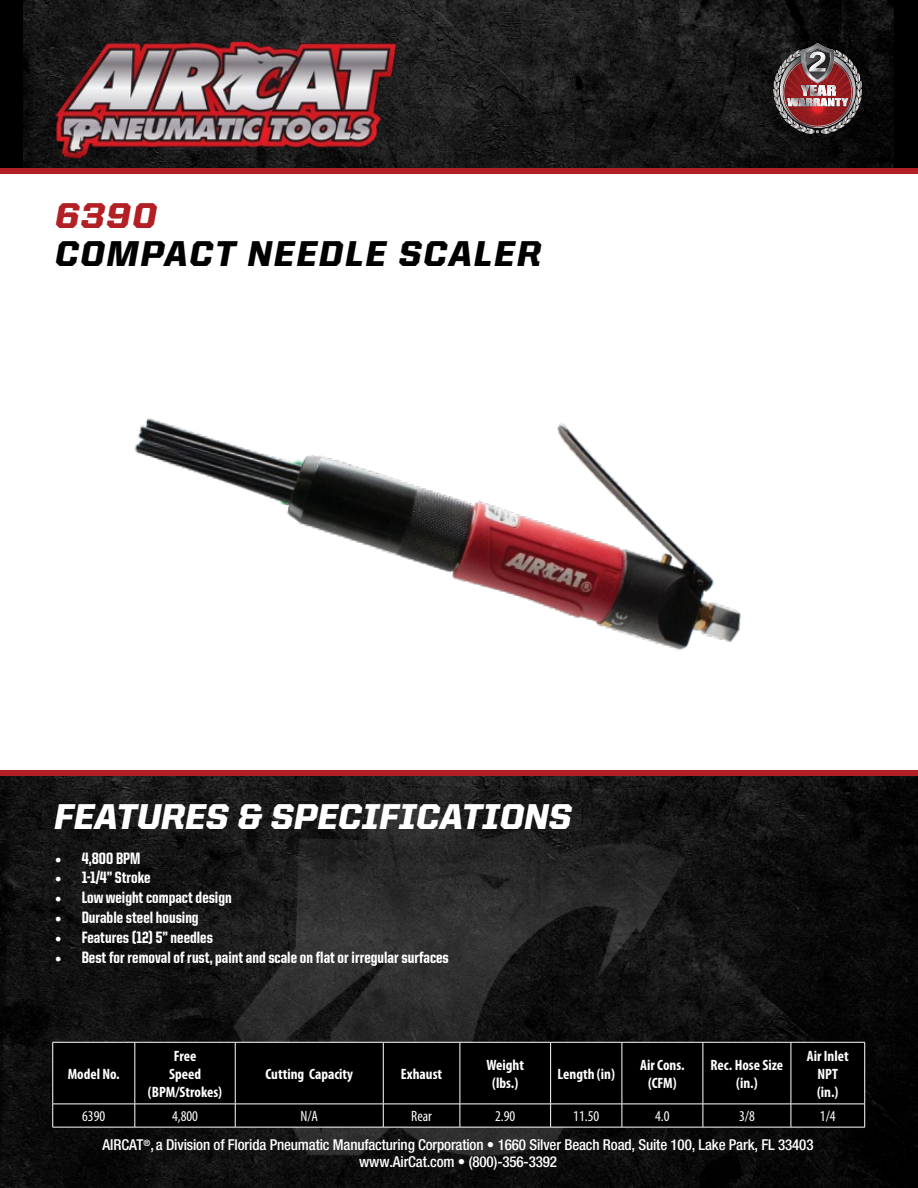
<style>
.page{position:relative;width:918px;height:1188px;background:#fff}
.page>*{position:absolute;margin:0;border:0;box-sizing:border-box;transform-origin:0 0}
.t1{font:900 36px "United Italic Reg";color:#fff}
.t2{font:900 36px "United Italic Reg";letter-spacing:.05em;color:#000}
.t3{font:900 36px "United Italic Reg";color:#b21f24}
.t4{font:800 16.5px "United Sans Cond";color:#fff}
.t5{font:15px/16.5px "Helvetica Neue LT 67 Md Cn";letter-spacing:-.01em;color:#fff;text-align:center}
.t6{font:700 condensed 15px/18px "Myriad Pro";color:#fff;text-align:center}
.t7{font:condensed 15px "Myriad Pro";color:#fff}
.s1{font-family:"Minion Pro";font-weight:400;font-size:18px}
</style>
<div class="page">
<img style="left:0;top:776px;width:918px;height:412px">
<div style="left:0;top:771px;width:918px;height:5px;background:#b21f24"></div>
<div style="left:0;top:0;width:918px;height:174px;background:#000"></div>
<img style="left:23px;top:0;width:870px;height:168px">
<img style="left:40px;top:0;width:373px;height:168px">
<div style="left:0;top:168px;width:918px;height:6px;background:#b21f24"></div>
<svg style="left:773px;top:43px;width:89px;height:92px"></svg>
<img style="left:809px;top:52px;width:16px;height:19px">
<div style="left:53px;top:1043px;width:811px;height:84px;background:#000"></div>
<hr style="left:235px;top:1042px;width:148px;height:1px;background:#fff">
<hr style="left:383px;top:1042px;width:77px;height:1px;background:#fff">
<hr style="left:383px;top:1042px;width:1px;height:62px;background:#fff">
<hr style="left:460px;top:1042px;width:91px;height:1px;background:#fff">
<hr style="left:460px;top:1042px;width:1px;height:62px;background:#fff">
<hr style="left:551px;top:1042px;width:71px;height:1px;background:#fff">
<hr style="left:550px;top:1042px;width:1px;height:62px;background:#fff">
<hr style="left:622px;top:1042px;width:81px;height:1px;background:#fff">
<hr style="left:622px;top:1042px;width:1px;height:62px;background:#fff">
<hr style="left:703px;top:1042px;width:88px;height:1px;background:#fff">
<hr style="left:703px;top:1042px;width:1px;height:62px;background:#fff">
<hr style="left:791px;top:1042px;width:74px;height:1px;background:#fff">
<hr style="left:791px;top:1042px;width:1px;height:62px;background:#fff">
<hr style="left:864px;top:1042px;width:1px;height:62px;background:#fff">
<hr style="left:235px;top:1104px;width:148px;height:1px;background:#fff">
<hr style="left:383px;top:1104px;width:77px;height:1px;background:#fff">
<svg style="left:383px;top:1104px;width:1px;height:23px"></svg>
<hr style="left:460px;top:1104px;width:91px;height:1px;background:#fff">
<svg style="left:460px;top:1104px;width:1px;height:23px"></svg>
<hr style="left:551px;top:1104px;width:71px;height:1px;background:#fff">
<svg style="left:550px;top:1104px;width:1px;height:23px"></svg>
<hr style="left:622px;top:1104px;width:81px;height:1px;background:#fff">
<svg style="left:622px;top:1104px;width:1px;height:23px"></svg>
<hr style="left:703px;top:1104px;width:88px;height:1px;background:#fff">
<svg style="left:703px;top:1104px;width:1px;height:23px"></svg>
<hr style="left:791px;top:1104px;width:74px;height:1px;background:#fff">
<svg style="left:791px;top:1104px;width:1px;height:23px"></svg>
<svg style="left:864px;top:1104px;width:1px;height:23px"></svg>
<hr style="left:135px;top:1127px;width:100px;height:1px;background:#fff">
<hr style="left:235px;top:1127px;width:148px;height:1px;background:#fff">
<hr style="left:383px;top:1127px;width:77px;height:1px;background:#fff">
<hr style="left:460px;top:1127px;width:91px;height:1px;background:#fff">
<hr style="left:551px;top:1127px;width:71px;height:1px;background:#fff">
<hr style="left:622px;top:1127px;width:81px;height:1px;background:#fff">
<hr style="left:703px;top:1127px;width:88px;height:1px;background:#fff">
<hr style="left:791px;top:1127px;width:74px;height:1px;background:#fff">
<hr style="left:53px;top:1042px;width:82px;height:1px;background:#fff">
<hr style="left:52px;top:1042px;width:1px;height:62px;background:#fff">
<hr style="left:53px;top:1104px;width:82px;height:1px;background:#fff">
<svg style="left:52px;top:1104px;width:1px;height:23px"></svg>
<svg style="left:135px;top:1042px;width:101px;height:85px;background:#090909"></svg>
<hr style="left:53px;top:1127px;width:82px;height:1px;background:#fff">
<img style="left:89px;top:418px;width:753px;height:410px">
<h1 class="t3" style="left:55px;top:196px;width:103px">6390</h1>
<h1 class="t2" style="left:55px;top:233px;width:487px">COMPACT NEEDLE SCALER</h1>
<h1 class="t1" style="left:54px;top:796px;width:519px">FEATURES &amp; SPECIFICATIONS</h1>
<p class="t4" style="left:55px;top:849px;width:87px"><span class="s1">•</span> 4,800 BPM</p>
<p class="t4" style="left:55px;top:869px;width:97px"><span class="s1">•</span> 1-1/4” Stroke</p>
<p class="t4" style="left:55px;top:889px;width:178px"><span class="s1">•</span> Low weight compact design</p>
<p class="t4" style="left:55px;top:909px;width:145px"><span class="s1">•</span> Durable steel housing</p>
<p class="t4" style="left:55px;top:929px;width:160px"><span class="s1">•</span> Features (12) 5” needles</p>
<p class="t4" style="left:55px;top:948px;width:396px"><span class="s1">•</span> Best for removal of rust, paint and scale on flat or irregular surfaces</p>
<p class="t6" style="left:68px;top:1064px;width:54px">Model No.</p>
<p class="t6" style="left:148px;top:1046px;width:76px">Free<br>Speed (BPM/Strokes)</p>
<p class="t6" style="left:265px;top:1064px;width:89px">Cutting Capacity</p>
<p class="t6" style="left:401px;top:1064px;width:43px">Exhaust</p>
<p class="t6" style="left:486px;top:1055px;width:39px">Weight (lbs.)</p>
<p class="t6" style="left:558px;top:1064px;width:59px">Length (in)</p>
<p class="t6" style="left:640px;top:1055px;width:46px">Air Cons. (CFM)</p>
<p class="t6" style="left:711px;top:1055px;width:74px">Rec. Hose Size (in.)</p>
<p class="t6" style="left:807px;top:1046px;width:43px">Air Inlet<br>NPT (in.)</p>
<p class="t7" style="left:82px;top:1107px;width:25px">6390</p>
<p class="t7" style="left:172px;top:1107px;width:28px">4,800</p>
<p class="t7" style="left:300px;top:1107px;width:19px">N/A</p>
<p class="t7" style="left:411px;top:1107px;width:22px">Rear</p>
<p class="t7" style="left:495px;top:1107px;width:22px">2.90</p>
<p class="t7" style="left:573px;top:1107px;width:28px">11.50</p>
<p class="t7" style="left:655px;top:1107px;width:16px">4.0</p>
<p class="t7" style="left:739px;top:1107px;width:17px">3/8</p>
<p class="t7" style="left:820px;top:1107px;width:17px">1/4</p>
<p class="t5" style="left:103px;top:1137px;width:712px">AIRCAT<sup>®</sup>, a Division of Florida Pneumatic Manufacturing Corporation • 1660 Silver Beach Road, Suite 100, Lake Park, FL 33403 www.AirCat.com • (800)-356-3392</p>
</div>
